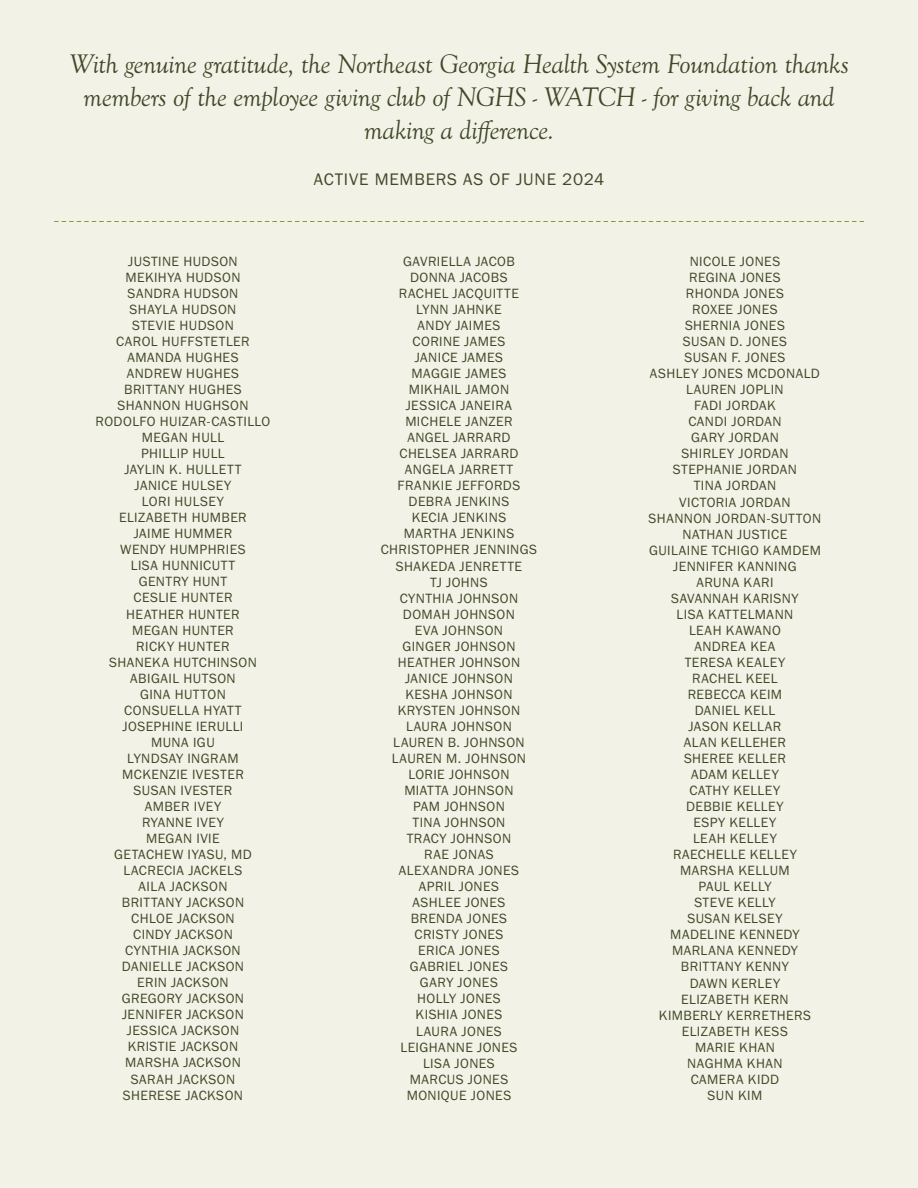
<style>
.page{position:relative;width:918px;height:1188px;background:#f2f2e7}
.page>*{position:absolute;margin:0;border:0;box-sizing:border-box;transform-origin:0 0}
.t1{font:italic 27.9px/32.7px "Goudy Old Sty";letter-spacing:-.02em;color:#404828;text-align:center}
.t2{font:17.25px "Franklin Gothic URW Boo";letter-spacing:.045em;color:#404828}
.t3{font:13.95px/16px "Franklin Gothic URW Boo";letter-spacing:.03em;color:#404828;text-align:center}
</style>
<div class="page">
<svg style="left:54px;top:221px;width:810px;height:1px"></svg>
<h1 class="t1" style="left:69px;top:49px;width:781px">With genuine gratitude, the Northeast Georgia Health System Foundation thanks members of the employee giving club of NGHS - WATCH - for giving back and making a difference.</h1>
<p class="t2" style="left:314px;top:169px;width:292px">ACTIVE MEMBERS AS OF JUNE 2024</p>
<p class="t3" style="left:96px;top:253px;width:176px">JUSTINE HUDSON<br>MEKIHYA HUDSON<br>SANDRA HUDSON<br>SHAYLA HUDSON<br>STEVIE HUDSON<br>CAROL HUFFSTETLER<br>AMANDA HUGHES<br>ANDREW HUGHES<br>BRITTANY HUGHES<br>SHANNON HUGHSON<br>RODOLFO HUIZAR-CASTILLO<br>MEGAN HULL<br>PHILLIP HULL<br>JAYLIN K. HULLETT<br>JANICE HULSEY<br>LORI HULSEY<br>ELIZABETH HUMBER<br>JAIME HUMMER<br>WENDY HUMPHRIES<br>LISA HUNNICUTT<br>GENTRY HUNT<br>CESLIE HUNTER<br>HEATHER HUNTER<br>MEGAN HUNTER<br>RICKY HUNTER<br>SHANEKA HUTCHINSON<br>ABIGAIL HUTSON<br>GINA HUTTON<br>CONSUELLA HYATT<br>JOSEPHINE IERULLI<br>MUNA IGU<br>LYNDSAY INGRAM<br>MCKENZIE IVESTER<br>SUSAN IVESTER<br>AMBER IVEY<br>RYANNE IVEY<br>MEGAN IVIE<br>GETACHEW IYASU, MD<br>LACRECIA JACKELS<br>AILA JACKSON<br>BRITTANY JACKSON<br>CHLOE JACKSON<br>CINDY JACKSON<br>CYNTHIA JACKSON<br>DANIELLE JACKSON<br>ERIN JACKSON<br>GREGORY JACKSON<br>JENNIFER JACKSON<br>JESSICA JACKSON<br>KRISTIE JACKSON<br>MARSHA JACKSON<br>SARAH JACKSON<br>SHERESE JACKSON</p>
<p class="t3" style="left:381px;top:253px;width:158px">GAVRIELLA JACOB<br>DONNA JACOBS<br>RACHEL JACQUITTE<br>LYNN JAHNKE<br>ANDY JAIMES<br>CORINE JAMES<br>JANICE JAMES<br>MAGGIE JAMES<br>MIKHAIL JAMON<br>JESSICA JANEIRA<br>MICHELE JANZER<br>ANGEL JARRARD<br>CHELSEA JARRARD<br>ANGELA JARRETT<br>FRANKIE JEFFORDS<br>DEBRA JENKINS<br>KECIA JENKINS<br>MARTHA JENKINS<br>CHRISTOPHER JENNINGS<br>SHAKEDA JENRETTE<br>TJ JOHNS<br>CYNTHIA JOHNSON<br>DOMAH JOHNSON<br>EVA JOHNSON<br>GINGER JOHNSON<br>HEATHER JOHNSON<br>JANICE JOHNSON<br>KESHA JOHNSON<br>KRYSTEN JOHNSON<br>LAURA JOHNSON<br>LAUREN B. JOHNSON<br>LAUREN M. JOHNSON<br>LORIE JOHNSON<br>MIATTA JOHNSON<br>PAM JOHNSON<br>TINA JOHNSON<br>TRACY JOHNSON<br>RAE JONAS<br>ALEXANDRA JONES<br>APRIL JONES<br>ASHLEE JONES<br>BRENDA JONES<br>CRISTY JONES<br>ERICA JONES<br>GABRIEL JONES<br>GARY JONES<br>HOLLY JONES<br>KISHIA JONES<br>LAURA JONES<br>LEIGHANNE JONES<br>LISA JONES<br>MARCUS JONES<br>MONIQUE JONES</p>
<p class="t3" style="left:649px;top:253px;width:174px">NICOLE JONES<br>REGINA JONES<br>RHONDA JONES<br>ROXEE JONES<br>SHERNIA JONES<br>SUSAN D. JONES<br>SUSAN F. JONES<br>ASHLEY JONES MCDONALD<br>LAUREN JOPLIN<br>FADI JORDAK<br>CANDI JORDAN<br>GARY JORDAN<br>SHIRLEY JORDAN<br>STEPHANIE JORDAN<br>TINA JORDAN<br>VICTORIA JORDAN<br>SHANNON JORDAN-SUTTON<br>NATHAN JUSTICE<br>GUILAINE TCHIGO KAMDEM<br>JENNIFER KANNING<br>ARUNA KARI<br>SAVANNAH KARISNY<br>LISA KATTELMANN<br>LEAH KAWANO<br>ANDREA KEA<br>TERESA KEALEY<br>RACHEL KEEL<br>REBECCA KEIM<br>DANIEL KELL<br>JASON KELLAR<br>ALAN KELLEHER<br>SHEREE KELLER<br>ADAM KELLEY<br>CATHY KELLEY<br>DEBBIE KELLEY<br>ESPY KELLEY<br>LEAH KELLEY<br>RAECHELLE KELLEY<br>MARSHA KELLUM<br>PAUL KELLY<br>STEVE KELLY<br>SUSAN KELSEY<br>MADELINE KENNEDY<br>MARLANA KENNEDY<br>BRITTANY KENNY<br>DAWN KERLEY<br>ELIZABETH KERN<br>KIMBERLY KERRETHERS<br>ELIZABETH KESS<br>MARIE KHAN<br>NAGHMA KHAN<br>CAMERA KIDD<br>SUN KIM</p>
</div>
